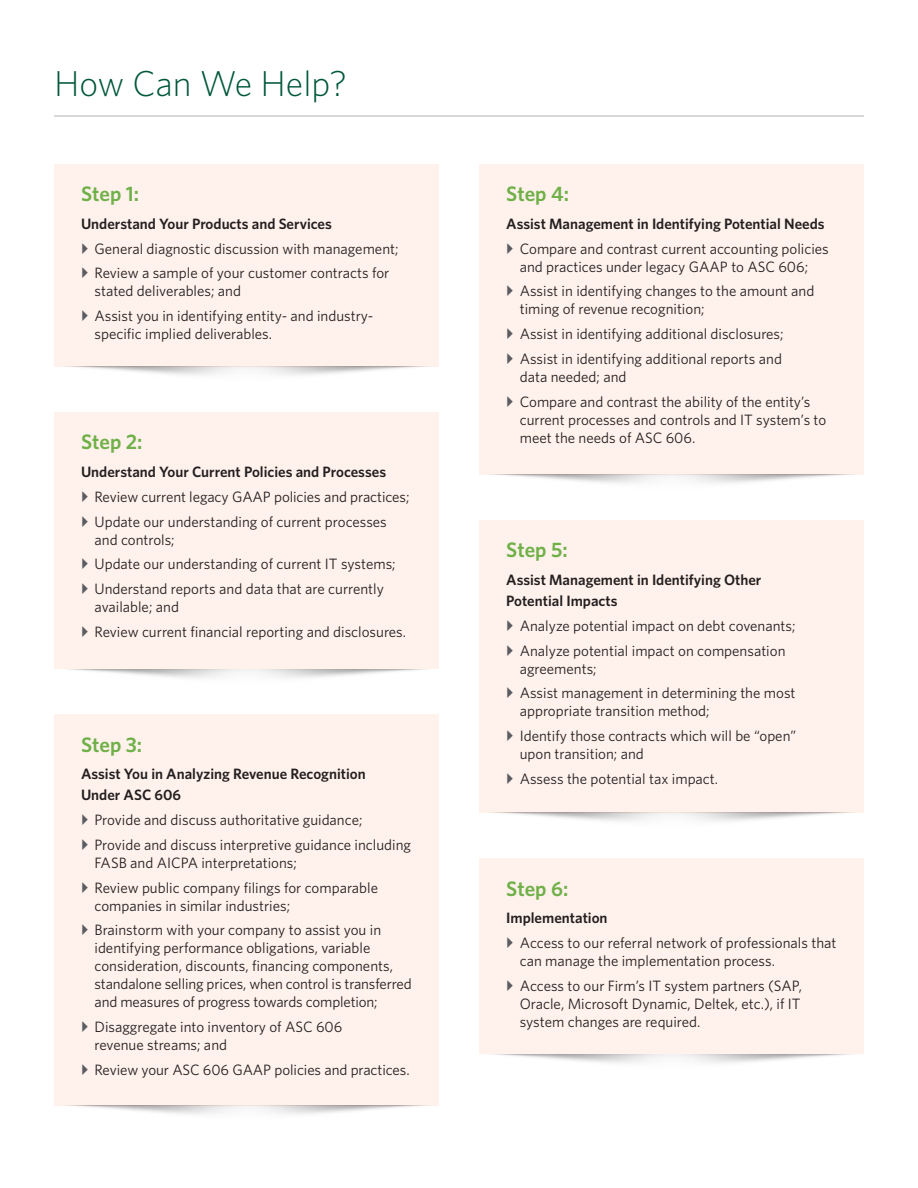
<style>
.page{position:relative;width:918px;height:1188px;background:#fff}
.page>*{position:absolute;margin:0;border:0;box-sizing:border-box;transform-origin:0 0}
.Main_Dk_Green_Headin{font:300 36px "Whitney";color:#00573c}
.Light_Green_SubHeadi{font:600 21px "Whitney";color:#6fb048}
.t1{font:15px/18px "Whitney";color:#231f20}
.Black_Subheading{font:600 15px/21px "Whitney";color:#231f20}
</style>
<div class="page">
<div style="left:54px;top:164px;width:385px;height:203px;background:#fff1eb"></div>
<div style="left:54px;top:412px;width:385px;height:257px;background:#fff1eb"></div>
<div style="left:54px;top:715px;width:385px;height:391px;background:#fff1eb"></div>
<div style="left:479px;top:164px;width:385px;height:311px;background:#fff1eb"></div>
<div style="left:479px;top:520px;width:385px;height:293px;background:#fff1eb"></div>
<div style="left:479px;top:859px;width:385px;height:195px;background:#fff1eb"></div>
<hr style="left:54px;top:115px;width:810px;height:2px;background:#cdcbcd">
<p class="Main_Dk_Green_Headin" style="left:54px;top:60px;width:294px">How Can We Help?</p>
<p class="Light_Green_SubHeadi" style="left:81px;top:180px;width:60px">Step 1:</p>
<p class="Black_Subheading" style="left:81px;top:213px;width:252px">Understand Your Products and Services</p>
<p class="t1" style="left:94px;top:239px;width:306px">General diagnostic discussion with management;</p>
<p class="t1" style="left:94px;top:264px;width:296px">Review a sample of your customer contracts for stated deliverables; and</p>
<p class="t1" style="left:94px;top:307px;width:280px">Assist you in identifying entity- and industry&shy;specific implied deliverables.</p>
<p class="Light_Green_SubHeadi" style="left:81px;top:428px;width:63px">Step 2:</p>
<p class="Black_Subheading" style="left:81px;top:461px;width:307px">Understand Your Current Policies and Processes</p>
<p class="t1" style="left:94px;top:487px;width:316px">Review current legacy GAAP policies and practices;</p>
<p class="t1" style="left:94px;top:512px;width:294px">Update our understanding of current processes and controls;</p>
<p class="t1" style="left:94px;top:555px;width:303px">Update our understanding of current IT systems;</p>
<p class="t1" style="left:94px;top:580px;width:291px">Understand reports and data that are currently available; and</p>
<p class="t1" style="left:94px;top:622px;width:313px">Review current financial reporting and disclosures.</p>
<p class="Light_Green_SubHeadi" style="left:81px;top:730px;width:63px">Step 3:</p>
<p class="Black_Subheading" style="left:81px;top:763px;width:286px">Assist You in Analyzing Revenue Recognition<br>Under ASC 606</p>
<p class="t1" style="left:94px;top:811px;width:269px">Provide and discuss authoritative guidance;</p>
<p class="t1" style="left:94px;top:835px;width:318px">Provide and discuss interpretive guidance including<br>FASB and AICPA interpretations;</p>
<p class="t1" style="left:94px;top:878px;width:285px">Review public company filings for comparable companies in similar industries;</p>
<p class="t1" style="left:94px;top:921px;width:319px">Brainstorm with your company to assist you in identifying performance obligations, variable consideration, discounts, financing components, standalone selling prices, when control is transferred and measures of progress towards completion;</p>
<p class="t1" style="left:94px;top:1018px;width:249px">Disaggregate into inventory of ASC 606 revenue streams; and</p>
<p class="t1" style="left:94px;top:1060px;width:317px">Review your ASC 606 GAAP policies and practices.</p>
<p class="Light_Green_SubHeadi" style="left:506px;top:180px;width:64px">Step 4:</p>
<p class="Black_Subheading" style="left:506px;top:213px;width:320px">Assist Management in Identifying Potential Needs</p>
<p class="t1" style="left:520px;top:239px;width:311px">Compare and contrast current accounting policies and practices under legacy GAAP to ASC 606;</p>
<p class="t1" style="left:520px;top:282px;width:296px">Assist in identifying changes to the amount and timing of revenue recognition;</p>
<p class="t1" style="left:520px;top:325px;width:265px">Assist in identifying additional disclosures;</p>
<p class="t1" style="left:520px;top:349px;width:264px">Assist in identifying additional reports and data needed; and</p>
<p class="t1" style="left:520px;top:392px;width:308px">Compare and contrast the ability of the entity’s current processes and controls and IT system’s to meet the needs of ASC 606.</p>
<p class="Light_Green_SubHeadi" style="left:506px;top:536px;width:63px">Step 5:</p>
<p class="Black_Subheading" style="left:506px;top:569px;width:257px">Assist Management in Identifying Other<br>Potential Impacts</p>
<p class="t1" style="left:520px;top:616px;width:277px">Analyze potential impact on debt covenants;</p>
<p class="t1" style="left:520px;top:641px;width:267px">Analyze potential impact on compensation agreements;</p>
<p class="t1" style="left:520px;top:684px;width:277px">Assist management in determining the most appropriate transition method;</p>
<p class="t1" style="left:520px;top:727px;width:278px">Identify those contracts which will be “open” upon transition; and</p>
<p class="t1" style="left:520px;top:769px;width:200px">Assess the potential tax impact.</p>
<p class="Light_Green_SubHeadi" style="left:506px;top:874px;width:64px">Step 6:</p>
<p class="Black_Subheading" style="left:506px;top:907px;width:103px">Implementation</p>
<p class="t1" style="left:520px;top:934px;width:318px">Access to our referral network of professionals that can manage the implementation process.</p>
<p class="t1" style="left:520px;top:976px;width:284px;text-align:justify">Access to our Firm’s IT system partners (SAP, Oracle, Microsoft Dynamic, Deltek, etc.), if IT system changes are required.</p>
</div>
